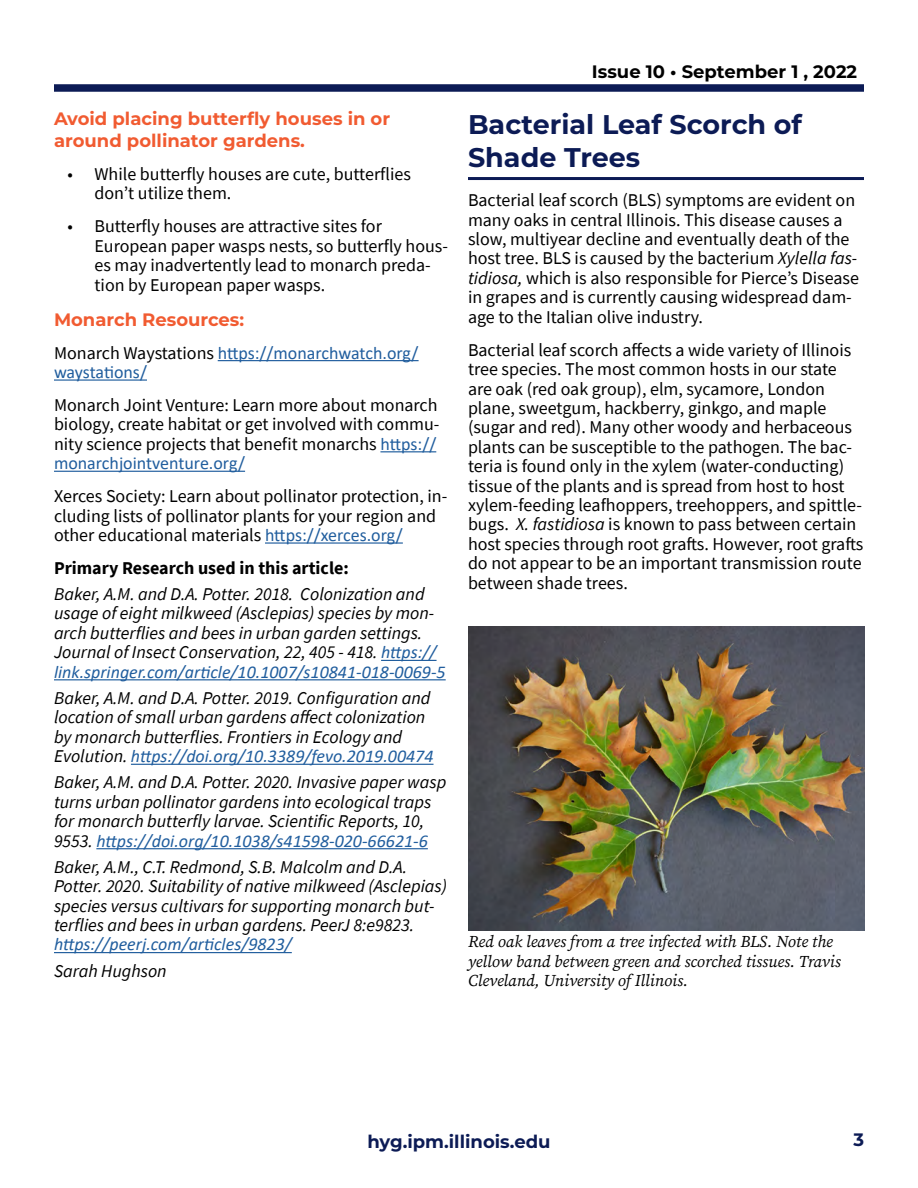
<style>
.page{position:relative;width:918px;height:1188px;background:#fff}
.page>*{position:absolute;margin:0;border:0;box-sizing:border-box;transform-origin:0 0}
.t1{font:700 27px/32.4px "Montserrat";color:#0c1b55}
.t2{font:18px/19.4px "Source Sans Pro";color:#000}
.t3{font:italic 18px/19.4px "Source Sans Pro";color:#000}
.t4{font:italic 18px "Calibri";color:#215e9e}
.t5{font:18px/19.4px "Calibri";color:#215e9e}
.t6{font:700 18px/21.6px "Montserrat";color:#f15b31}
.t7{font:700 18px "Source Sans Pro";color:#000}
.t8{font:700 18px "Montserrat";color:#000}
.t9{font:700 18px "Montserrat";color:#0c1b55}
.t10{font:italic 16.5px/19.5px "Source Serif Pro";color:#000}
.s1{font-family:"Source Sans Pro";color:#000}
.s2{font-family:"Calibri";color:#215e9e}
.s3{font-style:italic}
</style>
<div class="page">
<div style="left:54px;top:84px;width:810px;height:8px;background:#0c1b55"></div>
<hr style="left:218px;top:360px;width:201px;height:1px;background:#215e9e">
<hr style="left:54px;top:379px;width:93px;height:2px;background:#215e9e">
<hr style="left:380px;top:451px;width:56px;height:1px;background:#215e9e">
<hr style="left:54px;top:471px;width:191px;height:1px;background:#215e9e">
<hr style="left:265px;top:542px;width:138px;height:2px;background:#215e9e">
<hr style="left:381px;top:660px;width:56px;height:1px;background:#215e9e">
<hr style="left:54px;top:679px;width:392px;height:1px;background:#215e9e">
<hr style="left:131px;top:764px;width:303px;height:1px;background:#215e9e">
<hr style="left:96px;top:848px;width:332px;height:1px;background:#215e9e">
<hr style="left:54px;top:952px;width:238px;height:1px;background:#215e9e">
<hr style="left:468px;top:177px;width:396px;height:3px;background:#0c1b55">
<img style="left:468px;top:627px;width:396px;height:303px">
<p class="t6" style="left:54px;top:107px;width:338px">Avoid placing butterfly houses in or around pollinator gardens.</p>
<p class="t2" style="left:94px;top:164px;width:318px;text-indent:-27px">• While butterfly houses are cute, butterflies don’t utilize them.</p>
<p class="t2" style="left:94px;top:217px;width:355px;text-indent:-27px">• Butterfly houses are attractive sites for European paper wasps nests, so butterfly hous&shy;es may inadvertently lead to monarch preda&shy;tion by European paper wasps.</p>
<p class="t6" style="left:54px;top:308px;width:192px">Monarch Resources:</p>
<p class="t5" style="left:54px;top:342px;width:366px"><span class="s1">Monarch Waystations</span> https://monarchwatch.org/ waystations/</p>
<p class="t2" style="left:54px;top:395px;width:387px;text-align:justify">Monarch Joint Venture: Learn more about monarch biology, create habitat or get involved with commu&shy;nity science projects that benefit monarchs <span class="s2">https://</span></p>
<p class="t5" style="left:54px;top:453px;width:193px">monarchjointventure.org/</p>
<p class="t2" style="left:54px;top:486px;width:395px">Xerces Society: Learn about pollinator protection, in&shy;cluding lists of pollinator plants for your region and other educational materials <span class="s2">https://xerces.org/</span></p>
<p class="t7" style="left:54px;top:556px;width:296px">Primary Research used in this article:</p>
<p class="t3" style="left:54px;top:584px;width:384px">Baker, A.M. and D.A. Potter. 2018. Colonization and usage of eight milkweed (Asclepias) species by mon&shy;arch butterflies and bees in urban garden settings.<br>Journal of Insect Conservation, 22, 405 - 418. <span class="s2">https://</span></p>
<p class="t4" style="left:54px;top:659px;width:393px">link.springer.com/article/10.1007/s10841-018-0069-5</p>
<p class="t3" style="left:54px;top:688px;width:378px">Baker, A.M. and D.A. Potter. 2019. Configuration and location of small urban gardens affect colonization by monarch butterflies. Frontiers in Ecology and</p>
<p class="t4" style="left:54px;top:744px;width:381px"><span class="s1">Evolution.</span> https://doi.org/10.3389/fevo.2019.00474</p>
<p class="t3" style="left:54px;top:772px;width:394px">Baker, A.M. and D.A. Potter. 2020. Invasive paper wasp turns urban pollinator gardens into ecological traps for monarch butterfly larvae. Scientific Reports, 10,</p>
<p class="t4" style="left:54px;top:828px;width:375px"><span class="s1">9553.</span> https://doi.org/10.1038/s41598-020-66621-6</p>
<p class="t3" style="left:54px;top:857px;width:395px">Baker, A.M., C.T. Redmond, S.B. Malcolm and D.A.<br>Potter. 2020. Suitability of native milkweed (Asclepias) species versus cultivars for supporting monarch but&shy;terflies and bees in urban gardens. PeerJ 8:e9823.</p>
<p class="t4" style="left:54px;top:932px;width:239px">https://peerj.com/articles/9823/</p>
<p class="t3" style="left:54px;top:961px;width:114px">Sarah Hughson</p>
<p class="t8" style="left:592px;top:58px;width:267px">Issue 10 • September 1 , 2022</p>
<h1 class="t1" style="left:468px;top:107px;width:335px">Bacterial Leaf Scorch of<br>Shade Trees</h1>
<p class="t2" style="left:468px;top:190px;width:393px">Bacterial leaf scorch (BLS) symptoms are evident on many oaks in central Illinois. This disease causes a slow, multiyear decline and eventually death of the host tree. BLS is caused by the bacterium <span class="s3">Xylella fas&shy;tidiosa,</span> which is also responsible for Pierce’s Disease in grapes and is currently causing widespread dam&shy;age to the Italian olive industry.</p>
<p class="t2" style="left:468px;top:340px;width:397px">Bacterial leaf scorch affects a wide variety of Illinois tree species. The most common hosts in our state are oak (red oak group), elm, sycamore, London plane, sweetgum, hackberry, ginkgo, and maple (sugar and red). Many other woody and herbaceous plants can be susceptible to the pathogen. The bac&shy;teria is found only in the xylem (water-conducting) tissue of the plants and is spread from host to host xylem-feeding leafhoppers, treehoppers, and spittle&shy;bugs. <span class="s3">X. fastidiosa</span> is known to pass between certain host species through root grafts. However, root grafts do not appear to be an important transmission route between shade trees.</p>
<p class="t10" style="left:468px;top:932px;width:374px">Red oak leaves from a tree infected with BLS. Note the yellow band between green and scorched tissues. Travis<br>Cleveland, University of Illinois.</p>
<p class="t9" style="left:367px;top:1128px;width:185px">hyg.ipm.illinois.edu</p>
<p class="t9" style="left:853px;top:1126px;width:12px">3</p>
</div>
